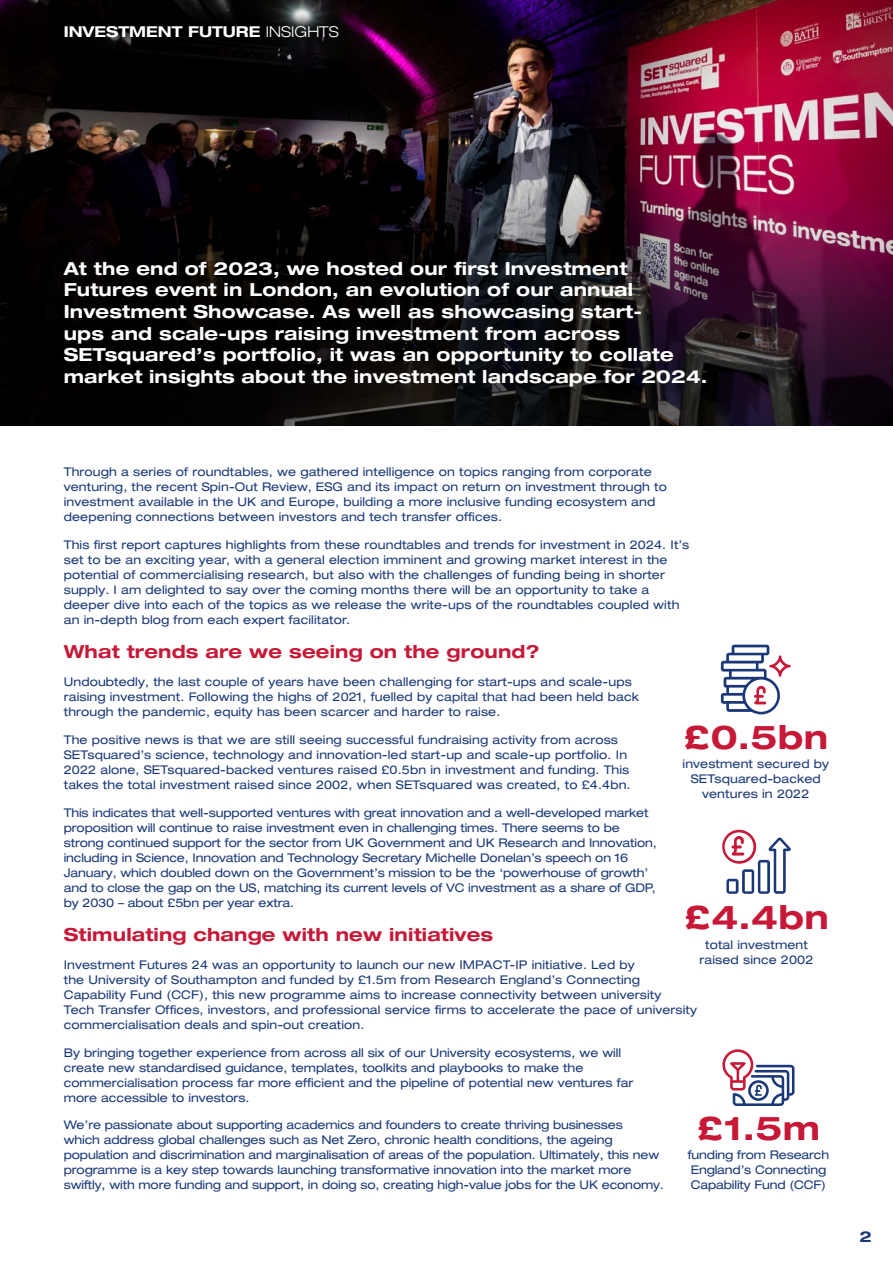
<style>
.page{position:relative;width:893px;height:1263px;background:#fff}
.page>*{position:absolute;margin:0;border:0;box-sizing:border-box;transform-origin:0 0}
.t1{font:700 expanded 33px "Helvetica Neue LT Pro";letter-spacing:.01em;color:#c71838}
.t2{font:700 expanded 18px/21.6px "Helvetica Neue LT Pro";letter-spacing:.01em;color:#fff}
.t3{font:700 expanded 18px "Helvetica Neue LT Pro";letter-spacing:.01em;color:#c71838}
.t4{font:700 expanded 15px "Helvetica Neue LT Pro";color:#fff}
.t5{font:700 expanded 15px "Helvetica Neue LT Pro";color:#1a3878}
.t6{font:expanded 12px/15px "Helvetica Neue LT Pro";letter-spacing:.01em;color:#1a3878}
.t7{font:expanded 12px/15px "Helvetica Neue LT Pro";letter-spacing:-.01em;color:#1a3878}
.s1{font-weight:300}
</style>
<div class="page">
<img style="left:0;top:0;width:893px;height:425px">
<div style="left:47px;top:9px;width:309px;height:46px;background:#000;opacity:.75"></div>
<svg style="left:722px;top:1049px;width:72px;height:57px"></svg>
<svg style="left:722px;top:830px;width:69px;height:64px"></svg>
<svg style="left:721px;top:645px;width:70px;height:69px"></svg>
<p class="t4" style="left:64px;top:22px;width:276px">INVESTMENT FUTURE <span class="s1">INSIGHTS</span></p>
<p class="t2" style="left:64px;top:257px;width:645px">At the end of 2023, we hosted our first Investment Futures event in London, an evolution of our annual Investment Showcase. As well as showcasing start-<br>ups and scale-ups raising investment from across SETsquared’s portfolio, it was an opportunity to collate market insights about the investment landscape for 2024.</p>
<p class="t6" style="left:64px;top:464px;width:605px">Through a series of roundtables, we gathered intelligence on topics ranging from corporate venturing, the recent Spin-Out Review, ESG and its impact on return on investment through to investment available in the UK and Europe, building a more inclusive funding ecosystem and deepening connections between investors and tech transfer offices.</p>
<p class="t6" style="left:64px;top:537px;width:627px">This first report captures highlights from these roundtables and trends for investment in 2024. It’s set to be an exciting year, with a general election imminent and growing market interest in the potential of commercialising research, but also with the challenges of funding being in shorter supply. I am delighted to say over the coming months there will be an opportunity to take a deeper dive into each of the topics as we release the write-ups of the roundtables coupled with an in-depth blog from each expert facilitator.</p>
<h2 class="t3" style="left:64px;top:640px;width:477px">What trends are we seeing on the ground?</h2>
<p class="t6" style="left:64px;top:674px;width:576px">Undoubtedly, the last couple of years have been challenging for start-ups and scale-ups raising investment. Following the highs of 2021, fuelled by capital that had been held back through the pandemic, equity has been scarcer and harder to raise.</p>
<p class="t6" style="left:64px;top:732px;width:568px">The positive news is that we are still seeing successful fundraising activity from across SETsquared’s science, technology and innovation-led start-up and scale-up portfolio. In 2022 alone, SETsquared-backed ventures raised £0.5bn in investment and funding. This takes the total investment raised since 2002, when SETsquared was created, to £4.4bn.</p>
<p class="t7" style="left:64px;top:805px;width:594px">This indicates that well-supported ventures with great innovation and a well-developed market proposition will continue to raise investment even in challenging times. There seems to be strong continued support for the sector from UK Government and UK Research and Innovation, including in Science, Innovation and Technology Secretary Michelle Donelan’s speech on 16<br>January, which doubled down on the Government’s mission to be the ‘powerhouse of growth’ and to close the gap on the US, matching its current levels of VC investment as a share of GDP, by 2030 – about £5bn per year extra.</p>
<h2 class="t3" style="left:64px;top:923px;width:431px">Stimulating change with new initiatives</h2>
<p class="t6" style="left:64px;top:957px;width:635px">Investment Futures 24 was an opportunity to launch our new IMPACT-IP initiative. Led by<br>the University of Southampton and funded by £1.5m from Research England’s Connecting Capability Fund (CCF), this new programme aims to increase connectivity between university<br>Tech Transfer Offices, investors, and professional service firms to accelerate the pace of university commercialisation deals and spin-out creation.</p>
<p class="t6" style="left:64px;top:1044px;width:571px">By bringing together experience from across all six of our University ecosystems, we will create new standardised guidance, templates, toolkits and playbooks to make the commercialisation process far more efficient and the pipeline of potential new ventures far more accessible to investors.</p>
<p class="t7" style="left:64px;top:1117px;width:602px">We’re passionate about supporting academics and founders to create thriving businesses<br>which address global challenges such as Net Zero, chronic health conditions, the ageing population and discrimination and marginalisation of areas of the population. Ultimately, this new programme is a key step towards launching transformative innovation into the market more swiftly, with more funding and support, in doing so, creating high-value jobs for the UK economy.</p>
<h1 class="t1" style="left:683px;top:715px;width:146px">£0.5bn</h1>
<p class="t6" style="left:683px;top:756px;width:148px;text-align:center">investment secured by<br>SETsquared-backed ventures in 2022</p>
<h1 class="t1" style="left:684px;top:896px;width:146px">£4.4bn</h1>
<p class="t6" style="left:700px;top:936px;width:115px;text-align:center">total investment raised since 2002</p>
<h1 class="t1" style="left:697px;top:1107px;width:125px">£1.5m</h1>
<p class="t7" style="left:688px;top:1147px;width:143px">funding from Research<br>England’s Connecting<br>Capability Fund (CCF)</p>
<p class="t5" style="left:859px;top:1226px;width:14px">2</p>
</div>
